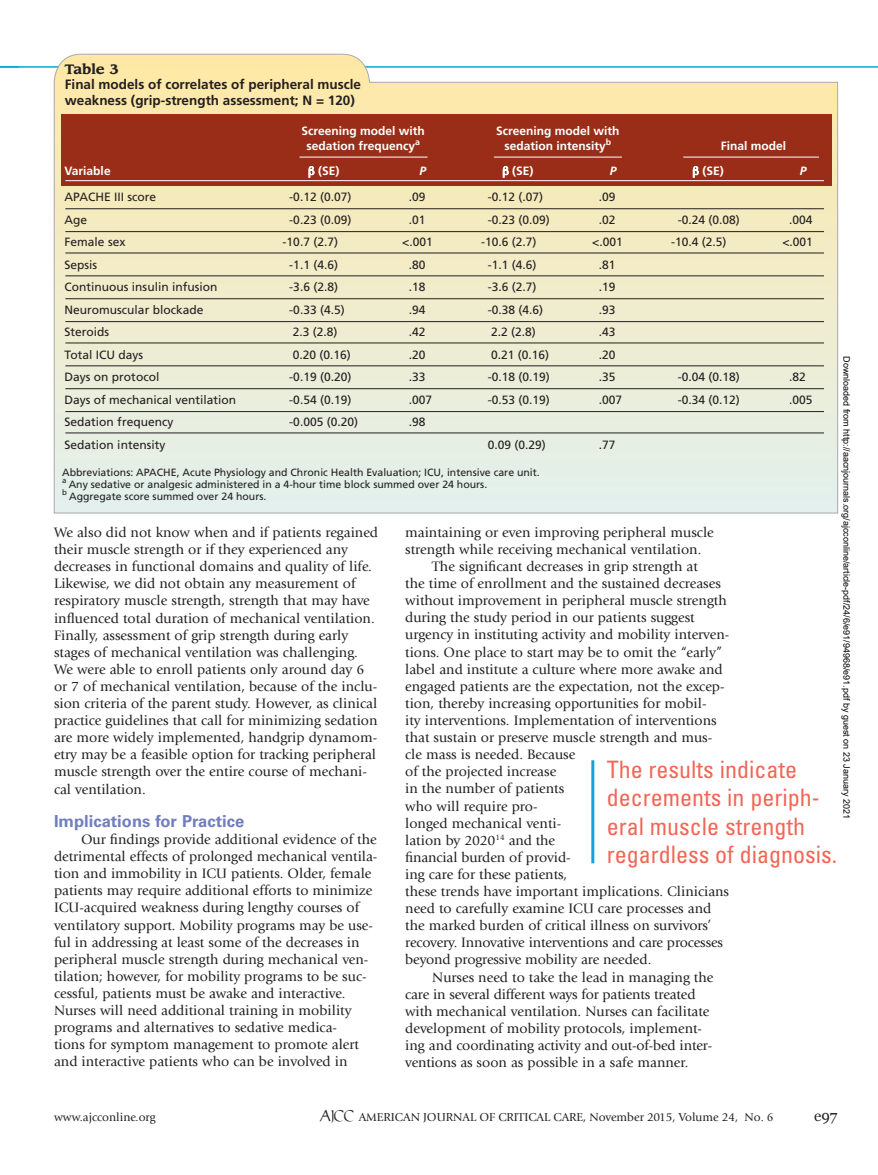
<style>
.page{position:relative;width:878px;height:1175px;background:#fff}
.page>*{position:absolute;margin:0;border:0;box-sizing:border-box;transform-origin:0 0}
.t1{font:condensed 24px/28.5px "Univers LT Std";color:#f26656}
.t2{font:700 16.5px "Univers LT Std";color:#717dbd}
.t3{font:15px "Georgia";color:#231f20}
.t4{font:14.25px/17.1px "Giovanni Std";color:#231f20}
.t5{font:700 13.5px/16.2px "Frutiger";color:#231f20}
.t6{font:700 13.5px "Leawood Std";color:#231f20}
.t7{font:12px/22.5px "Frutiger";color:#231f20}
.t8{font:700 12px/15px "Frutiger";color:#fff;text-align:center}
.t9{font:12px "Giovanni Std";color:#231f20}
.t10{font:italic 700 12px "Frutiger";color:#fff}
.t11{font:10.5px/12px "Frutiger";color:#231f20}
.t12{font:9px "Arial";color:#000}
.s1{font-family:"Publius";font-size:13.5px}
</style>
<div class="page">
<hr style="left:0;top:66px;width:878px;height:2px;background:#08a6d8">
<hr style="left:591px;top:760px;width:3px;height:103px;background:#11a4d9">
<svg style="left:54px;top:54px;width:784px;height:459px;background:#eceacf"></svg>
<div style="left:61px;top:114px;width:770px;height:72px;background:#9a2d17"></div>
<hr style="left:65px;top:180px;width:759px;height:1px;background:#fff">
<hr style="left:65px;top:208px;width:759px;height:1px;background:#231f20">
<hr style="left:65px;top:231px;width:759px;height:1px;background:#231f20">
<hr style="left:65px;top:253px;width:759px;height:1px;background:#231f20">
<hr style="left:65px;top:275px;width:759px;height:1px;background:#231f20">
<hr style="left:65px;top:298px;width:759px;height:1px;background:#231f20">
<hr style="left:65px;top:321px;width:759px;height:1px;background:#231f20">
<hr style="left:65px;top:343px;width:759px;height:1px;background:#231f20">
<hr style="left:65px;top:365px;width:759px;height:1px;background:#231f20">
<hr style="left:65px;top:388px;width:759px;height:1px;background:#231f20">
<hr style="left:65px;top:411px;width:759px;height:1px;background:#231f20">
<hr style="left:65px;top:433px;width:759px;height:1px;background:#231f20">
<hr style="left:299px;top:157px;width:128px;height:1px;background:#fff">
<hr style="left:494px;top:157px;width:128px;height:1px;background:#fff">
<hr style="left:683px;top:157px;width:135px;height:1px;background:#fff">
<svg style="left:693px;top:166px;width:5px;height:11px"></svg>
<svg style="left:308px;top:166px;width:6px;height:11px"></svg>
<svg style="left:503px;top:166px;width:5px;height:11px"></svg>
<p class="t6" style="left:65px;top:61px;width:55px">Table 3</p>
<p class="t5" style="left:65px;top:77px;width:298px">Final models of correlates of peripheral muscle weakness (grip-strength assessment; N = 120)</p>
<p class="t8" style="left:301px;top:123px;width:125px">Screening model with sedation frequency<sup>a</sup></p>
<p class="t8" style="left:318px;top:163px;width:23px">(SE)</p>
<p class="t8" style="left:512px;top:163px;width:23px">(SE)</p>
<p class="t8" style="left:496px;top:123px;width:125px">Screening model with sedation intensity<sup>b</sup></p>
<p class="t8" style="left:721px;top:138px;width:67px">Final model</p>
<p class="t8" style="left:65px;top:163px;width:48px">Variable</p>
<p class="t10" style="left:419px;top:163px;width:8px">P</p>
<p class="t10" style="left:609px;top:163px;width:8px">P</p>
<p class="t8" style="left:702px;top:163px;width:23px">(SE)</p>
<p class="t10" style="left:799px;top:163px;width:8px">P</p>
<p class="t7" style="left:289px;top:186px;width:64px">-0.12 (0.07)</p>
<p class="t7" style="left:289px;top:208px;width:64px">-0.23 (0.09)</p>
<p class="t7" style="left:282px;top:231px;width:57px">-10.7 (2.7)</p>
<p class="t7" style="left:289px;top:253px;width:50px">-1.1 (4.6)</p>
<p class="t7" style="left:289px;top:276px;width:50px">-3.6 (2.8)</p>
<p class="t7" style="left:289px;top:298px;width:57px">-0.33 (4.5)</p>
<p class="t7" style="left:292px;top:321px;width:46px">2.3 (2.8)</p>
<p class="t7" style="left:292px;top:343px;width:60px">0.20 (0.16)</p>
<p class="t7" style="left:289px;top:366px;width:64px">-0.19 (0.20)</p>
<p class="t7" style="left:289px;top:388px;width:64px">-0.54 (0.19)</p>
<p class="t7" style="left:289px;top:411px;width:70px">-0.005 (0.20)</p>
<p class="t11" style="left:62px;top:466px;width:479px">Abbreviations: APACHE, Acute Physiology and Chronic Health Evaluation; ICU, intensive care unit. <sup>a</sup> Any sedative or analgesic administered in a 4-hour time block summed over 24 hours.<br><sup>b</sup> Aggregate score summed over 24 hours.</p>
<p class="t7" style="left:488px;top:186px;width:57px">-0.12 (.07)</p>
<p class="t7" style="left:488px;top:208px;width:64px">-0.23 (0.09)</p>
<p class="t7" style="left:481px;top:231px;width:57px">-10.6 (2.7)</p>
<p class="t7" style="left:488px;top:253px;width:50px">-1.1 (4.6)</p>
<p class="t7" style="left:488px;top:276px;width:50px">-3.6 (2.7)</p>
<p class="t7" style="left:488px;top:298px;width:57px">-0.38 (4.6)</p>
<p class="t7" style="left:491px;top:321px;width:46px">2.2 (2.8)</p>
<p class="t7" style="left:491px;top:343px;width:60px">0.21 (0.16)</p>
<p class="t7" style="left:488px;top:366px;width:64px">-0.18 (0.19)</p>
<p class="t7" style="left:488px;top:388px;width:64px">-0.53 (0.19)</p>
<p class="t7" style="left:488px;top:433px;width:60px">0.09 (0.29)</p>
<p class="t7" style="left:65px;top:186px;width:173px">APACHE III score<br>Age<br>Female sex<br>Sepsis<br>Continuous insulin infusion<br>Neuromuscular blockade<br>Steroids<br>Total ICU days<br>Days on protocol<br>Days of mechanical ventilation<br>Sedation frequency<br>Sedation intensity</p>
<p class="t7" style="left:402px;top:186px;width:32px;text-align:center">.09 .01 &lt;.001 .80 .18 .94 .42 .20 .33 .007 .98</p>
<p class="t7" style="left:592px;top:186px;width:32px;text-align:center">.09 .02 &lt;.001 .81 .19 .93 .43 .20 .35 .007</p>
<p class="t7" style="left:599px;top:433px;width:18px">.77</p>
<p class="t7" style="left:671px;top:208px;width:70px;text-indent:7px">-0.24 (0.08) -10.4 (2.5)</p>
<p class="t7" style="left:782px;top:208px;width:32px;text-align:center">.004 &lt;.001</p>
<p class="t12" style="left:850px;top:356px;width:464px;rotate:90deg">Downloaded from http://aacnjournals.org/ajcconline/article-pdf/24/6/e91/94968/e91.pdf by guest on 23 January 2021</p>
<p class="t7" style="left:678px;top:366px;width:64px">-0.04 (0.18) -0.34 (0.12)</p>
<p class="t7" style="left:789px;top:366px;width:25px">.82 .005</p>
<p class="t4" style="left:54px;top:524px;width:325px">We also did not know when and if patients regained their muscle strength or if they experienced any decreases in functional domains and quality of life.<br>Likewise, we did not obtain any measurement of respiratory muscle strength, strength that may have influenced total duration of mechanical ventilation.<br>Finally, assessment of grip strength during early stages of mechanical ventilation was challenging.<br>We were able to enroll patients only around day 6 or 7 of mechanical ventilation, because of the inclu&shy;sion criteria of the parent study. However, as clinical practice guidelines that call for minimizing sedation are more widely implemented, handgrip dynamom&shy;etry may be a feasible option for tracking peripheral muscle strength over the entire course of mechani&shy;cal ventilation.</p>
<p class="t2" style="left:54px;top:811px;width:192px">Implications for Practice</p>
<p class="t4" style="left:54px;top:831px;width:325px;text-indent:27px">Our findings provide additional evidence of the detrimental effects of prolonged mechanical ventila&shy;tion and immobility in ICU patients. Older, female patients may require additional efforts to minimize ICU-acquired weakness during lengthy courses of ventilatory support. Mobility programs may be use&shy;ful in addressing at least some of the decreases in peripheral muscle strength during mechanical ven&shy;tilation; however, for mobility programs to be suc&shy;cessful, patients must be awake and interactive.<br>Nurses will need additional training in mobility programs and alternatives to sedative medica-<br>tions for symptom management to promote alert and interactive patients who can be involved in</p>
<p class="t4" style="left:405px;top:524px;width:310px">maintaining or even improving peripheral muscle</p>
<p class="t4" style="left:405px;top:541px;width:297px">strength while receiving mechanical ventilation.</p>
<p class="t4" style="left:432px;top:558px;width:267px">The significant decreases in grip strength at</p>
<p class="t4" style="left:405px;top:575px;width:317px">the time of enrollment and the sustained decreases</p>
<p class="t4" style="left:405px;top:592px;width:323px">without improvement in peripheral muscle strength</p>
<p class="t4" style="left:405px;top:609px;width:291px">during the study period in our patients suggest</p>
<p class="t4" style="left:405px;top:626px;width:326px">urgency in instituting activity and mobility interven-</p>
<p class="t4" style="left:405px;top:643px;width:318px">tions. One place to start may be to omit the “early”</p>
<p class="t4" style="left:405px;top:660px;width:319px">label and institute a culture where more awake and</p>
<p class="t4" style="left:405px;top:677px;width:321px">engaged patients are the expectation, not the excep-</p>
<p class="t4" style="left:405px;top:695px;width:303px">tion, thereby increasing opportunities for mobil-</p>
<p class="t4" style="left:405px;top:712px;width:313px">ity interventions. Implementation of interventions</p>
<p class="t4" style="left:405px;top:729px;width:308px">that sustain or preserve muscle strength and mus-</p>
<p class="t4" style="left:405px;top:746px;width:172px">cle mass is needed. Because</p>
<p class="t4" style="left:405px;top:763px;width:153px">of the projected increase</p>
<p class="t4" style="left:405px;top:780px;width:161px">in the number of patients</p>
<p class="t4" style="left:405px;top:797px;width:134px">who will require pro-</p>
<p class="t4" style="left:405px;top:814px;width:157px">longed mechanical venti-</p>
<p class="t4" style="left:405px;top:831px;width:151px">lation by 2020<sup>14</sup> and the</p>
<p class="t4" style="left:405px;top:848px;width:167px">financial burden of provid-</p>
<p class="t4" style="left:405px;top:866px;width:163px">ing care for these patients,</p>
<p class="t4" style="left:405px;top:883px;width:325px">these trends have important implications. Clinicians</p>
<p class="t4" style="left:405px;top:900px;width:308px">need to carefully examine ICU care processes and</p>
<p class="t4" style="left:405px;top:917px;width:307px">the marked burden of critical illness on survivors’</p>
<p class="t4" style="left:405px;top:934px;width:319px">recovery. Innovative interventions and care processes</p>
<p class="t4" style="left:405px;top:951px;width:247px">beyond progressive mobility are needed.</p>
<p class="t4" style="left:432px;top:968px;width:283px">Nurses need to take the lead in managing the</p>
<p class="t4" style="left:405px;top:985px;width:292px">care in several different ways for patients treated</p>
<p class="t4" style="left:405px;top:1002px;width:306px">with mechanical ventilation. Nurses can facilitate</p>
<p class="t4" style="left:405px;top:1019px;width:298px">development of mobility protocols, implement-</p>
<p class="t4" style="left:405px;top:1037px;width:308px">ing and coordinating activity and out-of-bed inter-</p>
<p class="t4" style="left:405px;top:1054px;width:285px">ventions as soon as possible in a safe manner.</p>
<h1 class="t1" style="left:606px;top:754px;width:232px">The results indicate decrements in periph&shy;eral muscle strength regardless of diagnosis.</h1>
<p class="t9" style="left:54px;top:1110px;width:103px">www.ajcconline.org</p>
<p class="t9" style="left:320px;top:1110px;width:455px"><span class="s1">AJCC</span> AMERICAN JOURNAL OF CRITICAL CARE, November 2015, Volume 24, No. 6</p>
<p class="t3" style="left:814px;top:1104px;width:25px">e97</p>
</div>
